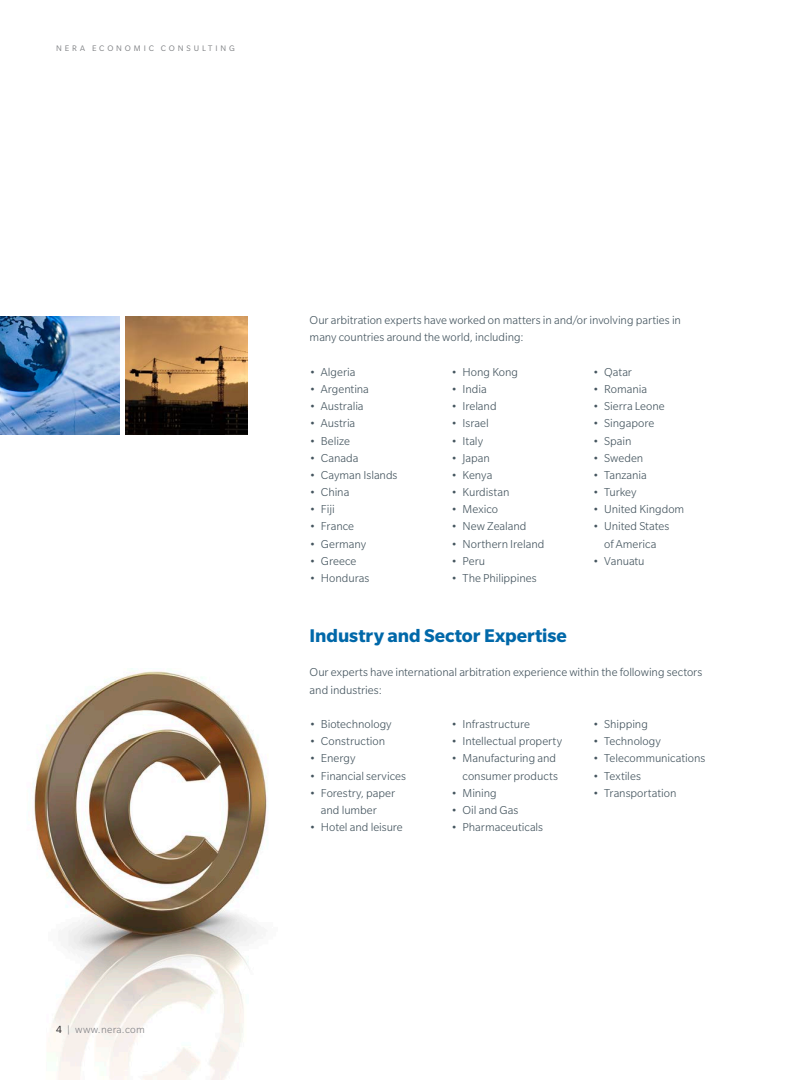
<style>
.page{position:relative;width:810px;height:1080px;background:#fff}
.page>*{position:absolute;margin:0;border:0;box-sizing:border-box;transform-origin:0 0}
.NERA_Section_Head{font:700 20px "Slate Pro";color:#0068a9}
.NERA_Body_Text{font:300 12.5px/17.2px "Slate Pro";color:#45555f}
.Folio_Left_Page{font:300 11.25px "Slate Pro";letter-spacing:.03em;color:#808285}
.t1{font:8.75px "Slate Pro";letter-spacing:.33em;color:#808285}
.s1{font-weight:400;color:#231f20}
</style>
<div class="page">
<img style="left:33px;top:671px;width:234px;height:409px">
<img style="left:0;top:316px;width:119px;height:119px">
<img style="left:125px;top:316px;width:122px;height:119px">
<p class="t1" style="left:56px;top:44px;width:180px">NERA ECONOMIC CONSULTING</p>
<p class="Folio_Left_Page" style="left:56px;top:1024px;width:90px"><span class="s1">4</span> | www.nera.com</p>
<p class="NERA_Body_Text" style="left:310px;top:312px;width:373px">Our arbitration experts have worked on matters in and/or involving parties in many countries around the world, including:</p>
<p class="NERA_Body_Text" style="left:310px;top:363px;width:47px">• Algeria</p>
<p class="NERA_Body_Text" style="left:310px;top:380px;width:61px">• Argentina</p>
<p class="NERA_Body_Text" style="left:310px;top:398px;width:55px">• Australia</p>
<p class="NERA_Body_Text" style="left:310px;top:415px;width:47px">• Austria</p>
<p class="NERA_Body_Text" style="left:310px;top:432px;width:42px">• Belize</p>
<p class="NERA_Body_Text" style="left:310px;top:449px;width:50px">• Canada</p>
<p class="NERA_Body_Text" style="left:310px;top:466px;width:89px">• Cayman Islands</p>
<p class="NERA_Body_Text" style="left:310px;top:483px;width:41px">• China</p>
<p class="NERA_Body_Text" style="left:310px;top:501px;width:27px">• Fiji</p>
<p class="NERA_Body_Text" style="left:310px;top:518px;width:46px">• France</p>
<p class="NERA_Body_Text" style="left:310px;top:535px;width:58px">• Germany</p>
<p class="NERA_Body_Text" style="left:310px;top:552px;width:48px">• Greece</p>
<p class="NERA_Body_Text" style="left:310px;top:569px;width:61px">• Honduras</p>
<p class="NERA_Body_Text" style="left:593px;top:363px;width:41px">• Qatar</p>
<p class="NERA_Body_Text" style="left:593px;top:380px;width:56px">• Romania</p>
<p class="NERA_Body_Text" style="left:593px;top:398px;width:73px">• Sierra Leone</p>
<p class="NERA_Body_Text" style="left:593px;top:415px;width:63px">• Singapore</p>
<p class="NERA_Body_Text" style="left:593px;top:432px;width:40px">• Spain</p>
<p class="NERA_Body_Text" style="left:593px;top:449px;width:52px">• Sweden</p>
<p class="NERA_Body_Text" style="left:593px;top:466px;width:55px">• Tanzania</p>
<p class="NERA_Body_Text" style="left:593px;top:483px;width:45px">• Turkey</p>
<p class="NERA_Body_Text" style="left:593px;top:501px;width:93px">• United Kingdom</p>
<p class="NERA_Body_Text" style="left:593px;top:518px;width:78px;text-align:center">• United States of America</p>
<p class="NERA_Body_Text" style="left:593px;top:552px;width:53px">• Vanuatu</p>
<p class="NERA_Body_Text" style="left:451px;top:363px;width:68px">• Hong Kong</p>
<p class="NERA_Body_Text" style="left:451px;top:380px;width:37px">• India</p>
<p class="NERA_Body_Text" style="left:451px;top:398px;width:47px">• Ireland</p>
<p class="NERA_Body_Text" style="left:451px;top:415px;width:39px">• Israel</p>
<p class="NERA_Body_Text" style="left:451px;top:432px;width:33px">• Italy</p>
<p class="NERA_Body_Text" style="left:451px;top:449px;width:40px">• Japan</p>
<p class="NERA_Body_Text" style="left:451px;top:466px;width:43px">• Kenya</p>
<p class="NERA_Body_Text" style="left:451px;top:483px;width:60px">• Kurdistan</p>
<p class="NERA_Body_Text" style="left:451px;top:501px;width:48px">• Mexico</p>
<p class="NERA_Body_Text" style="left:451px;top:518px;width:77px">• New Zealand</p>
<p class="NERA_Body_Text" style="left:451px;top:535px;width:95px">• Northern Ireland</p>
<p class="NERA_Body_Text" style="left:451px;top:552px;width:36px">• Peru</p>
<p class="NERA_Body_Text" style="left:451px;top:569px;width:87px">• The Philippines</p>
<p class="NERA_Section_Head" style="left:310px;top:625px;width:259px">Industry and Sector Expertise</p>
<p class="NERA_Body_Text" style="left:310px;top:664px;width:394px">Our experts have international arbitration experience within the following sectors and industries:</p>
<p class="NERA_Body_Text" style="left:310px;top:715px;width:84px">• Biotechnology</p>
<p class="NERA_Body_Text" style="left:310px;top:733px;width:77px">• Construction</p>
<p class="NERA_Body_Text" style="left:310px;top:750px;width:47px">• Energy</p>
<p class="NERA_Body_Text" style="left:310px;top:767px;width:98px">• Financial services</p>
<p class="NERA_Body_Text" style="left:310px;top:784px;width:87px;text-align:center">• Forestry, paper and lumber</p>
<p class="NERA_Body_Text" style="left:310px;top:818px;width:95px">• Hotel and leisure</p>
<p class="NERA_Body_Text" style="left:451px;top:715px;width:80px">• Infrastructure</p>
<p class="NERA_Body_Text" style="left:451px;top:733px;width:112px">• Intellectual property</p>
<p class="NERA_Body_Text" style="left:451px;top:750px;width:108px;text-align:right">• Manufacturing and consumer products</p>
<p class="NERA_Body_Text" style="left:451px;top:784px;width:47px">• Mining</p>
<p class="NERA_Body_Text" style="left:451px;top:801px;width:69px">• Oil and Gas</p>
<p class="NERA_Body_Text" style="left:451px;top:818px;width:93px">• Pharmaceuticals</p>
<p class="NERA_Body_Text" style="left:593px;top:715px;width:57px">• Shipping</p>
<p class="NERA_Body_Text" style="left:593px;top:733px;width:69px">• Technology</p>
<p class="NERA_Body_Text" style="left:593px;top:750px;width:114px">• Telecommunications</p>
<p class="NERA_Body_Text" style="left:593px;top:767px;width:49px">• Textiles</p>
<p class="NERA_Body_Text" style="left:593px;top:784px;width:85px">• Transportation</p>
</div>
